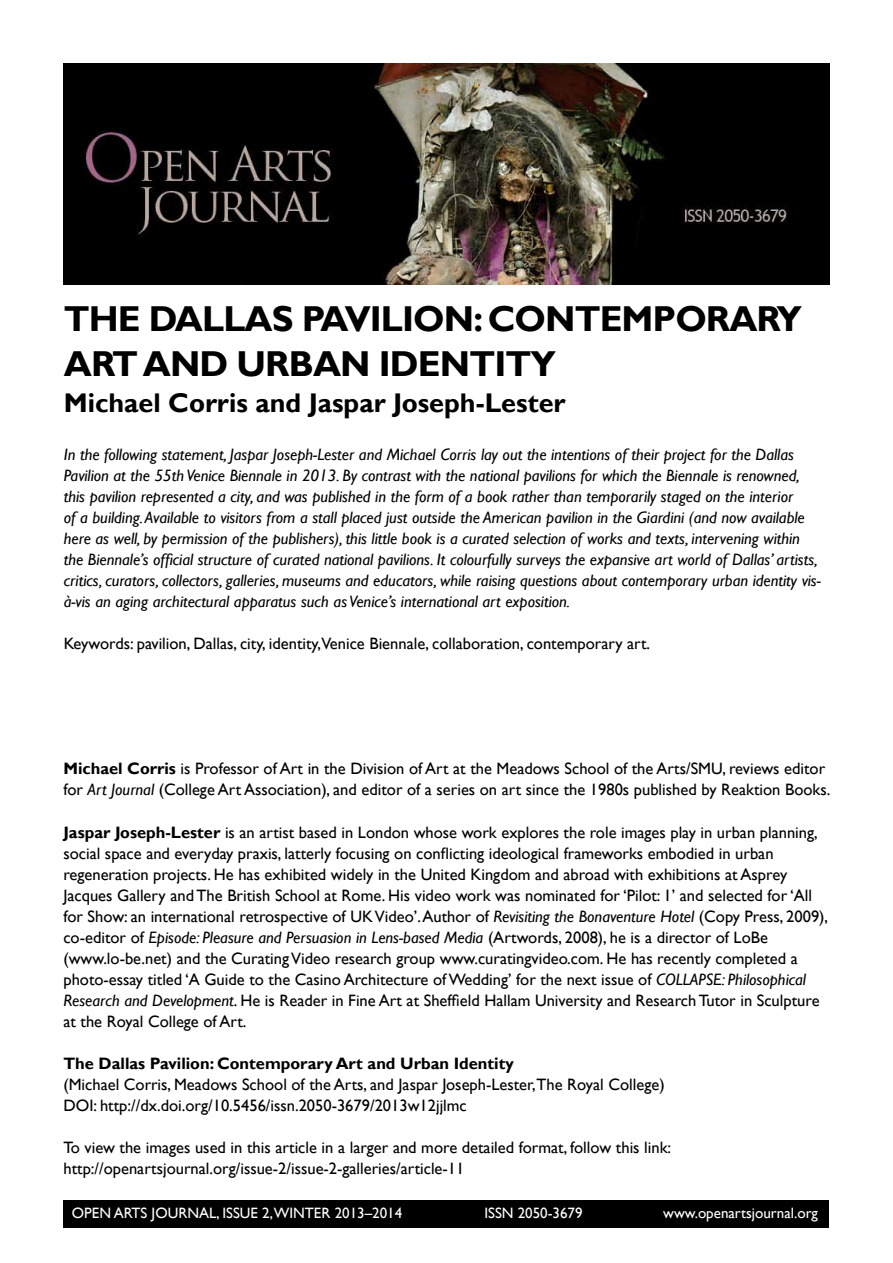
<style>
.page{position:relative;width:893px;height:1263px;background:#fff}
.page>*{position:absolute;margin:0;border:0;box-sizing:border-box;transform-origin:0 0}
.t1{font:700 36px/45px "Gill Sans";letter-spacing:-.025em;color:#000}
.t2{font:700 27px "Gill Sans";color:#000}
.t3{font:16.5px/21px "Gill Sans";color:#000}
.t4{font:italic 16.5px/21px "Gill Sans";color:#000}
.t5{font:700 16.5px "Gill Sans";color:#000}
.t6{font:15px "Gill Sans";color:#fff}
.s1{font-weight:700}
.s2{font-style:italic}
</style>
<div class="page">
<img style="left:64px;top:64px;width:765px;height:220px">
<div style="left:64px;top:1200px;width:765px;height:28px;background:#000"></div>
<h1 class="t1" style="left:64px;top:296px;width:740px">THE DALLAS PAVILION: CONTEMPORARY<br>ART AND URBAN IDENTITY</h1>
<h2 class="t2" style="left:64px;top:387px;width:503px">Michael Corris and Jaspar Joseph-Lester</h2>
<p class="t4" style="left:64px;top:443px;width:759px">In the following statement, Jaspar Joseph-Lester and Michael Corris lay out the intentions of their project for the Dallas Pavilion at the 55th Venice Biennale in 2013. By contrast with the national pavilions for which the Biennale is renowned, this pavilion represented a city, and was published in the form of a book rather than temporarily staged on the interior<br>of a building. Available to visitors from a stall placed just outside the American pavilion in the Giardini (and now available here as well, by permission of the publishers), this little book is a curated selection of works and texts, intervening within the Biennale’s official structure of curated national pavilions. It colourfully surveys the expansive art world of Dallas’ artists, critics, curators, collectors, galleries, museums and educators, while raising questions about contemporary urban identity vis&shy;à-vis an aging architectural apparatus such as Venice’s international art exposition.</p>
<p class="t3" style="left:64px;top:633px;width:588px">Keywords: pavilion, Dallas, city, identity,Venice Biennale, collaboration, contemporary art.</p>
<p class="t3" style="left:63px;top:758px;width:769px"><span class="s1">Michael Corris</span> is Professor of Art in the Division of Art at the Meadows School of the Arts/SMU, reviews editor for <span class="s2">Art Journal</span> (College Art Association), and editor of a series on art since the 1980s published by Reaktion Books.</p>
<p class="t3" style="left:63px;top:822px;width:766px"><span class="s1">Jaspar Joseph-Lester</span> is an artist based in London whose work explores the role images play in urban planning, social space and everyday praxis, latterly focusing on conflicting ideological frameworks embodied in urban regeneration projects. He has exhibited widely in the United Kingdom and abroad with exhibitions at Asprey Jacques Gallery and The British School at Rome. His video work was nominated for ‘Pilot: 1’ and selected for ‘All for Show: an international retrospective of UK Video’. Author of <span class="s2">Revisiting the Bonaventure Hotel</span> (Copy Press, 2009), co-editor of <span class="s2">Episode: Pleasure and Persuasion in Lens-based Media</span> (Artwords, 2008), he is a director of LoBe (www.lo-be.net) and the Curating Video research group www.curatingvideo.com. He has recently completed a photo-essay titled ‘A Guide to the Casino Architecture of Wedding’ for the next issue of <span class="s2">COLLAPSE: Philosophical Research and Development</span>. He is Reader in Fine Art at Sheffield Hallam University and Research Tutor in Sculpture at the Royal College of Art.</p>
<p class="t5" style="left:63px;top:1054px;width:452px">The Dallas Pavilion: Contemporary Art and Urban Identity</p>
<p class="t3" style="left:63px;top:1074px;width:603px">(Michael Corris, Meadows School of the Arts, and Jaspar Joseph-Lester,The Royal College)<br>DOI: http://dx.doi.org/10.5456/issn.2050-3679/2013w12jjlmc</p>
<p class="t3" style="left:63px;top:1137px;width:609px">To view the images used in this article in a larger and more detailed format, follow this link: http://openartsjournal.org/issue-2/issue-2-galleries/article-11</p>
<p class="t6" style="left:72px;top:1205px;width:332px">OPEN ARTS JOURNAL, ISSUE 2,WINTER 2013–2014</p>
<p class="t6" style="left:484px;top:1204px;width:100px">ISSN 2050-3679</p>
<p class="t6" style="left:663px;top:1205px;width:156px">www.openartsjournal.org</p>
</div>
